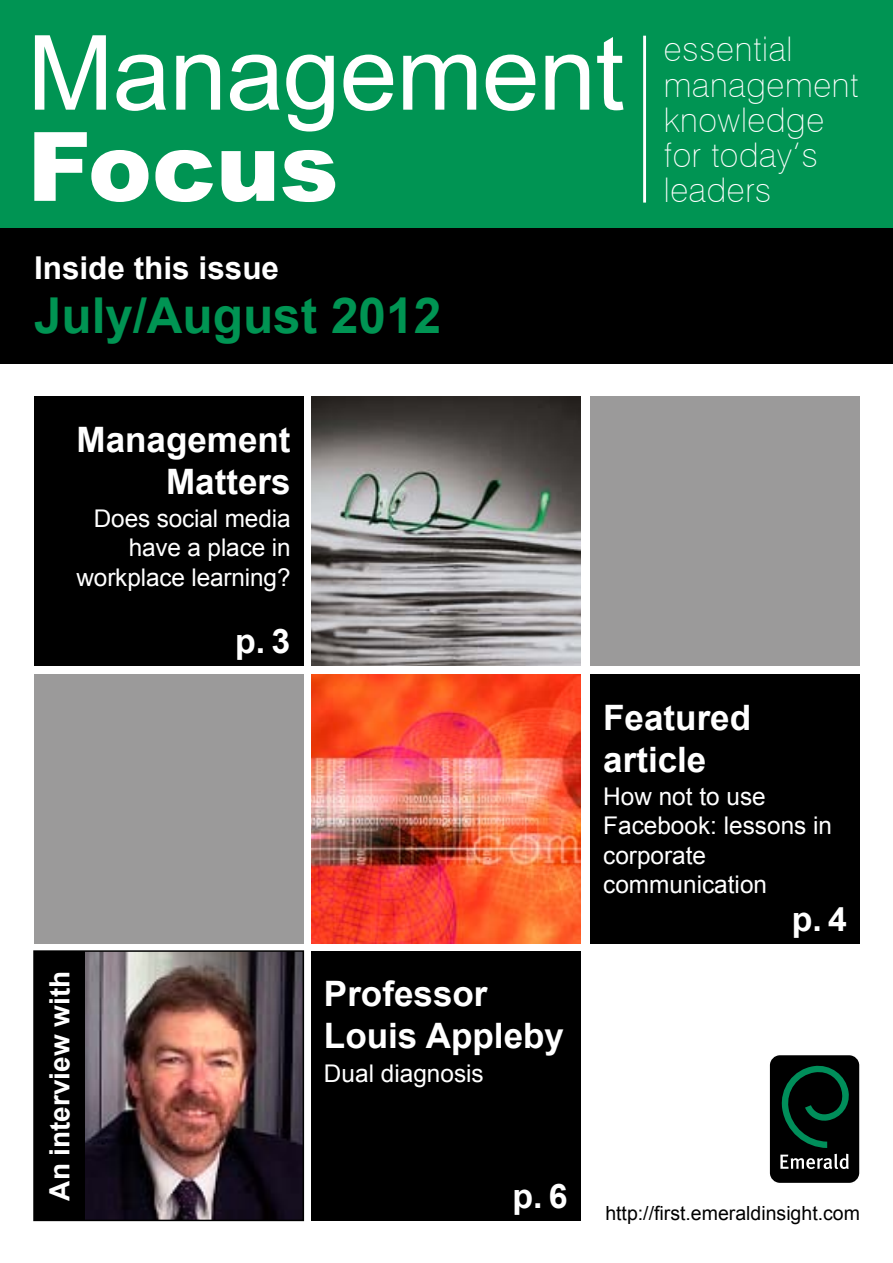
<style>
.page{position:relative;width:893px;height:1263px;background:#fff}
.page>*{position:absolute;margin:0;border:0;box-sizing:border-box;transform-origin:0 0}
.t1{font:103.95px "Arial";letter-spacing:-.01em;color:#fff}
.t2{font:900 96px "Arial";color:#fff}
.t3{font:700 49.5px "Arial";color:#009453}
.t4{font:700 35.1px/42px "Arial";color:#fff}
.t5{font:100 34.05px/35.1px "Swiss 721 BT";letter-spacing:.02em;color:#fff}
.t6{font:700 33.75px "Arial";color:#fff}
.t7{font:700 31.5px "Arial";color:#fff}
.t8{font:700 27.9px "Arial";color:#fff}
.t9{font:24.3px/29.2px "Arial";color:#fff;text-align:right}
.t10{font:19.5px "Arial";color:#000}
</style>
<div class="page">
<svg style="left:769px;top:1055px;width:91px;height:128px;background:#0f201a"></svg>
<div style="left:0;top:226px;width:893px;height:138px;background:#000"></div>
<div style="left:0;top:0;width:893px;height:227px;background:#009453"></div>
<hr style="left:643px;top:36px;width:3px;height:167px;background:#fff">
<div style="left:34px;top:396px;width:269px;height:270px;background:#000"></div>
<img style="left:311px;top:397px;width:270px;height:269px">
<div style="left:34px;top:674px;width:269px;height:270px;background:#9b9a9a"></div>
<img style="left:311px;top:674px;width:270px;height:270px">
<img style="left:85px;top:953px;width:216px;height:265px">
<div style="left:33px;top:950px;width:271px;height:271px;border:2px solid #000"></div>
<div style="left:34px;top:951px;width:51px;height:269px;background:#000"></div>
<div style="left:590px;top:674px;width:270px;height:270px;background:#000"></div>
<div style="left:311px;top:951px;width:270px;height:269px;background:#000"></div>
<div style="left:590px;top:396px;width:270px;height:270px;background:#9b9a9a"></div>
<h1 class="t1" style="left:27px;top:5px;width:598px">Management</h1>
<h2 class="t2" style="left:27px;top:97px;width:313px">Focus</h2>
<p class="t7" style="left:34px;top:248px;width:247px">Inside this issue</p>
<h3 class="t3" style="left:34px;top:283px;width:409px">July/August 2012</h3>
<h3 class="t4" style="left:76px;top:419px;width:216px;text-align:right">Management<br>Matters</h3>
<p class="t9" style="left:76px;top:504px;width:216px">Does social media have a place in workplace learning?</p>
<h3 class="t6" style="left:235px;top:618px;width:57px">p.3</h3>
<h3 class="t5" style="left:664px;top:32px;width:196px">essential management knowledge for today’s leaders</h3>
<p class="t8" style="left:41px;top:1201px;width:231px;rotate:-90deg">An interview with</p>
<h3 class="t4" style="left:324px;top:974px;width:242px">Professor<br>Louis Appleby</h3>
<p class="t9" style="left:324px;top:1059px;width:161px">Dual diagnosis</p>
<h3 class="t4" style="left:603px;top:697px;width:149px">Featured article</h3>
<p class="t9" style="left:603px;top:782px;width:230px;text-align:left">How not to use<br>Facebook: lessons in corporate communication</p>
<h3 class="t6" style="left:792px;top:897px;width:57px">p.4</h3>
<h3 class="t6" style="left:512px;top:1174px;width:57px">p.6</h3>
<p class="t10" style="left:605px;top:1201px;width:256px">http://first.emeraldinsight.com</p>
</div>
